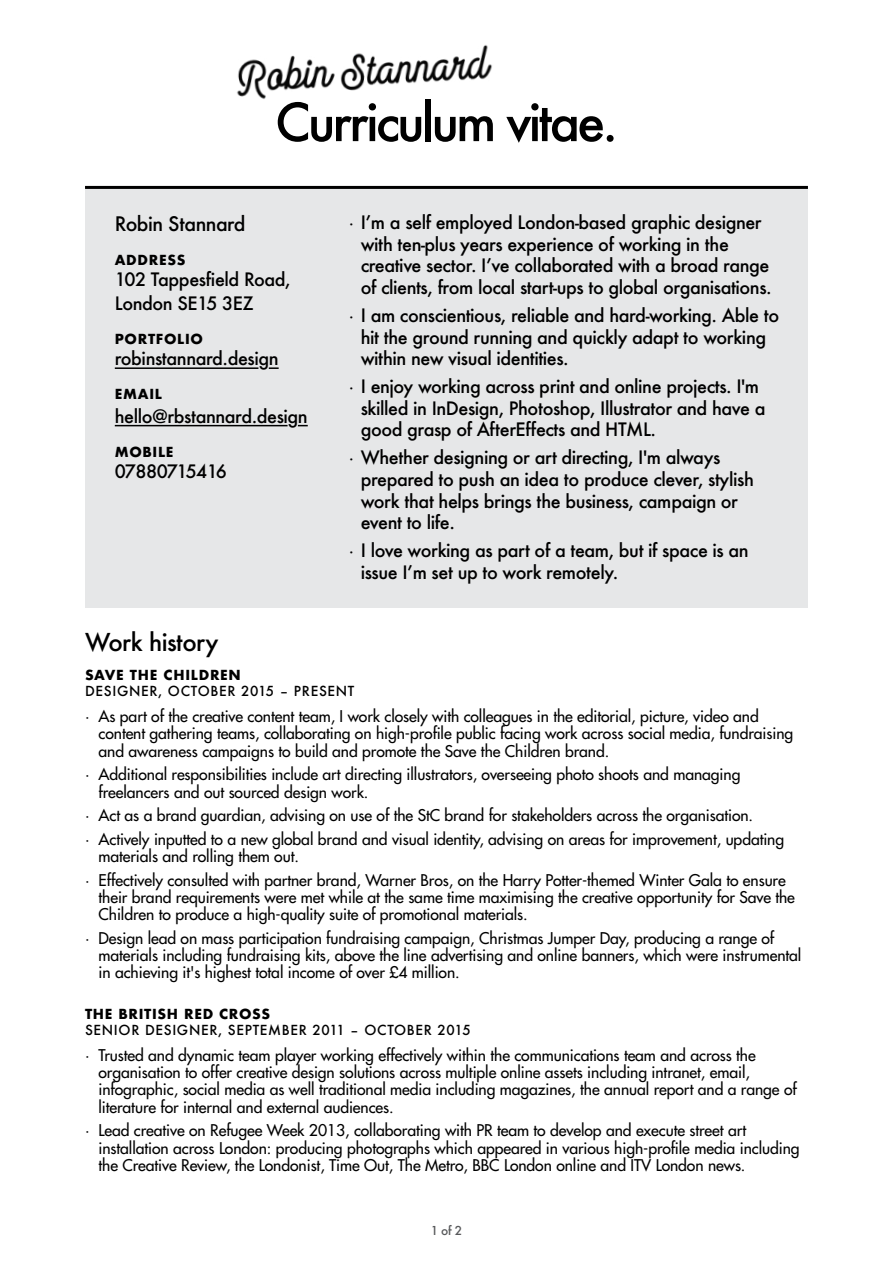
<style>
.page{position:relative;width:893px;height:1263px;background:#fff}
.page>*{position:absolute;margin:0;border:0;box-sizing:border-box;transform-origin:0 0}
.t1{font:500 51px "Futura";letter-spacing:-.06em;color:#000}
.t2{font:500 24px "Futura";letter-spacing:-.025em;color:#000}
.t3{font:500 19.5px "Futura";letter-spacing:-.025em;color:#000}
.t4{font:500 18px/21.6px "Futura";letter-spacing:-.025em;color:#000}
.t5{font:500 18px "Futura";letter-spacing:-.05em;color:#000}
.t6{font:500 15.75px/17.2px "Futura Std";letter-spacing:-.005em;color:#000}
.t7{font:500 13.5px "Futura";letter-spacing:.05em;color:#000}
.t8{font:700 13.5px "Futura";letter-spacing:.05em;color:#000}
.t9{font:500 12px "Futura";color:#58595b}
.s1{font-family:"Futura Std"}
</style>
<div class="page">
<div style="left:85px;top:187px;width:723px;height:421px;background:#e6e7e8"></div>
<hr style="left:85px;top:186px;width:723px;height:3px;background:#000">
<hr style="left:115px;top:367px;width:143px;height:2px;background:#000">
<svg style="left:269px;top:367px;width:10px;height:2px"></svg>
<hr style="left:115px;top:425px;width:173px;height:1px;background:#000">
<img style="left:237px;top:45px;width:255px;height:54px">
<h1 class="t1" style="left:275px;top:87px;width:344px">Curriculum vitae.</h1>
<p class="t3" style="left:115px;top:210px;width:132px">Robin Stannard</p>
<p class="t8" style="left:115px;top:250px;width:72px">ADDRESS</p>
<p class="t4" style="left:115px;top:268px;width:177px;line-height:23.4px">102 Tappesfield Road,<br>London SE15 3EZ</p>
<p class="t8" style="left:115px;top:329px;width:90px">PORTFOLIO</p>
<p class="t4" style="left:115px;top:347px;width:165px">robinstannard.design</p>
<p class="t8" style="left:115px;top:384px;width:49px">EMAIL</p>
<p class="t4" style="left:115px;top:405px;width:194px">hello@rbstannard.design</p>
<p class="t8" style="left:115px;top:442px;width:60px">MOBILE</p>
<p class="t5" style="left:115px;top:459px;width:114px">07880715416</p>
<p class="t4" style="left:361px;top:212px;width:413px;text-indent:-12px"><span class="s1">∙</span> I’m a self employed London-based graphic designer with ten-plus years experience of working in the creative sector. I’ve collaborated with a broad range of clients, from local start-ups to global organisations.</p>
<p class="t4" style="left:361px;top:304px;width:420px;text-indent:-12px"><span class="s1">∙</span> I am conscientious, reliable and hard-working. Able to hit the ground running and quickly adapt to working within new visual identities.</p>
<p class="t4" style="left:361px;top:375px;width:406px;text-indent:-12px"><span class="s1">∙</span> I enjoy working across print and online projects. I'm skilled in InDesign, Photoshop, Illustrator and have a good grasp of AfterEffects and HTML.</p>
<p class="t4" style="left:361px;top:447px;width:395px;text-indent:-12px"><span class="s1">∙</span> Whether designing or art directing, I'm always prepared to push an idea to produce clever, stylish work that helps brings the business, campaign or event to life.</p>
<p class="t4" style="left:361px;top:539px;width:390px;text-indent:-12px"><span class="s1">∙</span> I love working as part of a team, but if space is an issue I’m set up to work remotely.</p>
<h2 class="t2" style="left:85px;top:626px;width:135px">Work history</h2>
<p class="t8" style="left:85px;top:665px;width:157px">SAVE THE CHILDREN</p>
<p class="t7" style="left:85px;top:682px;width:271px">DESIGNER, OCTOBER 2015 – PRESENT</p>
<p class="t6" style="left:99px;top:708px;width:696px;text-indent:-13px">∙ As part of the creative content team, I work closely with colleagues in the editorial, picture, video and content gathering teams, collaborating on high-profile public facing work across social media, fundraising and awareness campaigns to build and promote the Save the Children brand.</p>
<p class="t6" style="left:99px;top:766px;width:643px;text-indent:-13px">∙ Additional responsibilities include art directing illustrators, overseeing photo shoots and managing freelancers and out sourced design work.</p>
<p class="t6" style="left:85px;top:804px;width:701px;line-height:23.7px">∙ Act as a brand guardian, advising on use of the StC brand for stakeholders across the organisation.<br>∙ Actively inputted to a new global brand and visual identity, advising on areas for improvement, updating</p>
<p class="t6" style="left:85px;top:844px;width:702px;line-height:23.7px;text-indent:13px">materials and rolling them out.<br>∙ Effectively consulted with partner brand, Warner Bros, on the Harry Potter-themed Winter Gala to ensure</p>
<p class="t6" style="left:99px;top:889px;width:698px">their brand requirements were met while at the same time maximising the creative opportunity for Save the<br>Children to produce a high-quality suite of promotional materials.</p>
<p class="t6" style="left:99px;top:929px;width:704px;text-indent:-13px">∙ Design lead on mass participation fundraising campaign, Christmas Jumper Day, producing a range of materials including fundraising kits, above the line advertising and online banners, which were instrumental in achieving it's highest total income of over £4 million.</p>
<p class="t8" style="left:85px;top:1004px;width:187px">THE BRITISH RED CROSS</p>
<p class="t7" style="left:85px;top:1021px;width:387px">SENIOR DESIGNER, SEPTEMBER 2011 – OCTOBER 2015</p>
<p class="t6" style="left:99px;top:1046px;width:700px;text-indent:-13px">∙ Trusted and dynamic team player working effectively within the communications team and across the organisation to offer creative design solutions across multiple online assets including intranet, email, infographic, social media as well traditional media including magazines, the annual report and a range of literature for internal and external audiences.</p>
<p class="t6" style="left:99px;top:1122px;width:703px;text-indent:-13px">∙ Lead creative on Refugee Week 2013, collaborating with PR team to develop and execute street art installation across London: producing photographs which appeared in various high-profile media including the Creative Review, the Londonist, Time Out, The Metro, BBC London online and ITV London news.</p>
<p class="t9" style="left:431px;top:1222px;width:33px">1 of 2</p>
</div>
